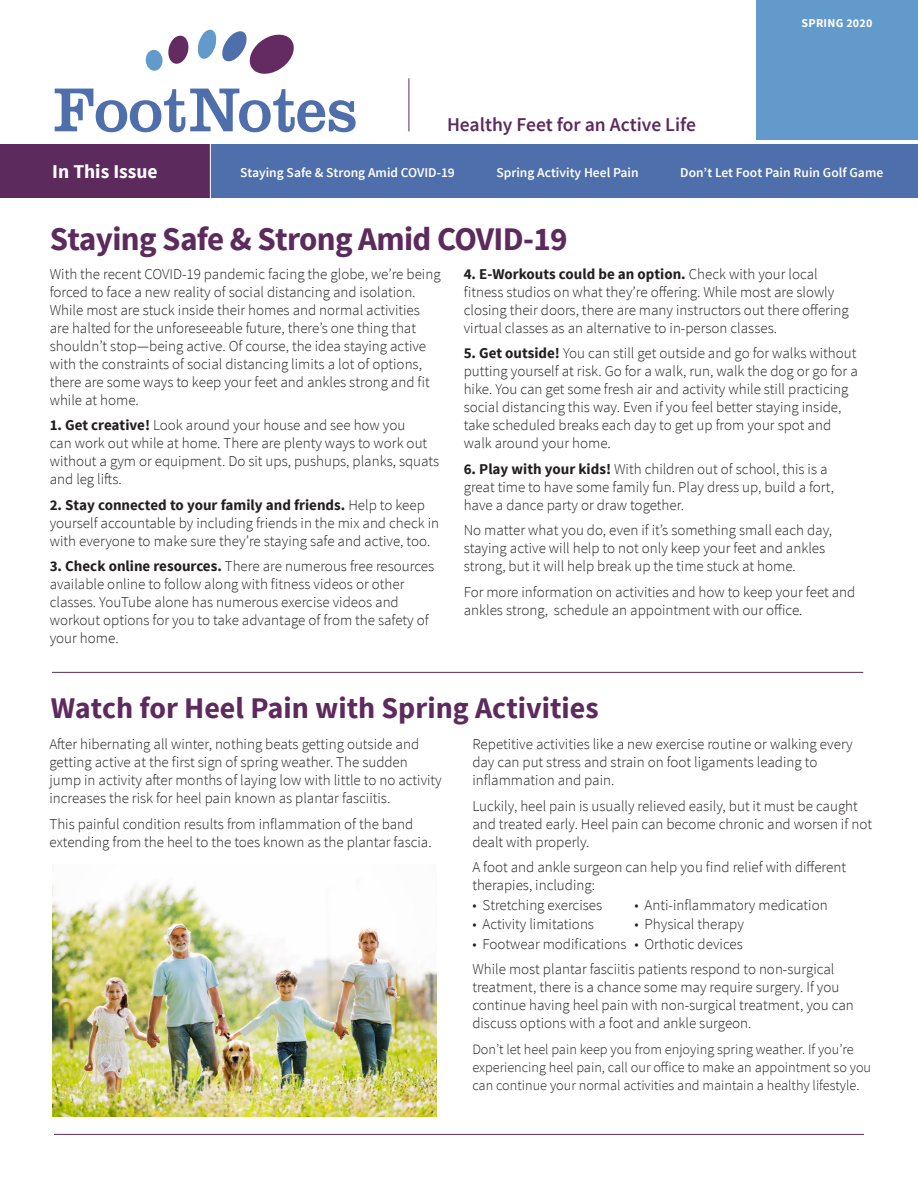
<style>
.page{position:relative;width:918px;height:1188px;background:#fff}
.page>*{position:absolute;margin:0;border:0;box-sizing:border-box;transform-origin:0 0}
.Headline{font:700 33px "Source Sans Pro";letter-spacing:-.02em;color:#5d2a5e}
.Headline-2{font:700 30px "Source Sans Pro";color:#5d2a5e}
.t1{font:600 19.5px "Source Sans Pro";color:#5d2a5e}
.t2{font:700 19.5px "Source Sans Pro";color:#fff}
.Intro_Text{font:300 15px/18px "Source Sans Pro";color:#231f20}
.Text{font:300 15px/18px "Source Sans Pro";color:#231f20}
.Text-2{font:300 14.25px/18px "Source Sans Pro";color:#231f20}
.t3{font:600 13.5px "Source Sans Pro";color:#fff}
.t4{font:700 12px "Source Sans Pro";letter-spacing:.02em;color:#fff}
.s1{font-weight:700}
</style>
<div class="page">
<svg style="left:55px;top:89px;width:301px;height:43px"></svg>
<hr style="left:409px;top:78px;width:1px;height:53px;background:#5d2a5e">
<div style="left:0;top:144px;width:211px;height:54px;background:#5d2a5e"></div>
<div style="left:210px;top:144px;width:708px;height:54px;background:#4e6fac"></div>
<hr style="left:54px;top:1134px;width:810px;height:1px;background:#5d2a5e">
<hr style="left:210px;top:144px;width:1px;height:54px;background:#fff">
<div style="left:756px;top:0;width:162px;height:140px;background:#639acc"></div>
<hr style="left:52px;top:672px;width:811px;height:1px;background:#5d2a5e">
<svg style="left:197px;top:29px;width:97px;height:45px"></svg>
<svg style="left:145px;top:35px;width:44px;height:36px"></svg>
<img style="left:52px;top:868px;width:384px;height:249px">
<p class="t2" style="left:52px;top:159px;width:107px">In This Issue</p>
<p class="t1" style="left:447px;top:113px;width:251px">Healthy Feet for an Active Life</p>
<p class="t4" style="left:802px;top:15px;width:72px">SPRING 2020</p>
<p class="t3" style="left:240px;top:164px;width:216px">Staying Safe &amp; Strong Amid COVID-19</p>
<p class="t3" style="left:496px;top:164px;width:144px">Spring Activity Heel Pain</p>
<p class="t3" style="left:680px;top:164px;width:204px">Don’t Let Foot Pain Ruin Golf Game</p>
<p class="Headline" style="left:50px;top:218px;width:519px">Staying Safe &amp; Strong Amid COVID-19</p>
<p class="Intro_Text" style="left:50px;top:265px;width:392px">With the recent COVID-19 pandemic facing the globe, we’re being forced to face a new reality of social distancing and isolation.<br>While most are stuck inside their homes and normal activities are halted for the unforeseeable future, there’s one thing that shouldn’t stop—being active. Of course, the idea staying active with the constraints of social distancing limits a lot of options, there are some ways to keep your feet and ankles strong and fit while at home.</p>
<p class="Intro_Text" style="left:50px;top:416px;width:391px"><span class="s1">1. Get creative!</span> Look around your house and see how you<br>can work out while at home. There are plenty ways to work out without a gym or equipment. Do sit ups, pushups, planks, squats and leg lifts.</p>
<p class="Intro_Text" style="left:50px;top:496px;width:391px"><span class="s1">2. Stay connected to your family and friends.</span> Help to keep yourself accountable by including friends in the mix and check in with everyone to make sure they’re staying safe and active, too.</p>
<p class="Intro_Text" style="left:50px;top:557px;width:386px"><span class="s1">3. Check online resources.</span> There are numerous free resources available online to follow along with fitness videos or other classes. YouTube alone has numerous exercise videos and workout options for you to take advantage of from the safety of your home.</p>
<p class="Intro_Text" style="left:464px;top:265px;width:387px"><span class="s1">4. E-Workouts could be an option.</span> Check with your local fitness studios on what they’re offering. While most are slowly closing their doors, there are many instructors out there offering virtual classes as an alternative to in-person classes.</p>
<p class="Intro_Text" style="left:464px;top:344px;width:396px"><span class="s1">5. Get outside!</span> You can still get outside and go for walks without putting yourself at risk. Go for a walk, run, walk the dog or go for a hike. You can get some fresh air and activity while still practicing social distancing this way. Even if you feel better staying inside, take scheduled breaks each day to get up from your spot and walk around your home.</p>
<p class="Intro_Text" style="left:464px;top:460px;width:372px"><span class="s1">6. Play with your kids!</span> With children out of school, this is a great time to have some family fun. Play dress up, build a fort, have a dance party or draw together.</p>
<p class="Intro_Text" style="left:464px;top:521px;width:370px">No matter what you do, even if it’s something small each day, staying active will help to not only keep your feet and ankles strong, but it will help break up the time stuck at home.</p>
<p class="Intro_Text" style="left:464px;top:583px;width:393px">For more information on activities and how to keep your feet and ankles strong, schedule an appointment with our office.</p>
<p class="Headline-2" style="left:51px;top:688px;width:549px">Watch for Heel Pain with Spring Activities</p>
<p class="Text" style="left:50px;top:736px;width:394px">After hibernating all winter, nothing beats getting outside and getting active at the first sign of spring weather. The sudden jump in activity after months of laying low with little to no activity increases the risk for heel pain known as plantar fasciitis.</p>
<p class="Text" style="left:50px;top:815px;width:384px">This painful condition results from inflammation of the band extending from the heel to the toes known as the plantar fascia.</p>
<p class="Text" style="left:472px;top:736px;width:382px">Repetitive activities like a new exercise routine or walking every day can put stress and strain on foot ligaments leading to inflammation and pain.</p>
<p class="Text" style="left:472px;top:797px;width:401px">Luckily, heel pain is usually relieved easily, but it must be caught and treated early. Heel pain can become chronic and worsen if not dealt with properly.</p>
<p class="Text" style="left:472px;top:859px;width:375px">A foot and ankle surgeon can help you find relief with different therapies, including:</p>
<p class="Text" style="left:472px;top:896px;width:131px">• Stretching exercises</p>
<p class="Text" style="left:634px;top:896px;width:195px">• Anti-inflammatory medication</p>
<p class="Text" style="left:472px;top:916px;width:123px">• Activity limitations</p>
<p class="Text" style="left:634px;top:916px;width:111px">• Physical therapy</p>
<p class="Text" style="left:472px;top:935px;width:272px">• Footwear modifications • Orthotic devices</p>
<p class="Text" style="left:472px;top:961px;width:383px">While most plantar fasciitis patients respond to non-surgical treatment, there is a chance some may require surgery. If you continue having heel pain with non-surgical treatment, you can discuss options with a foot and ankle surgeon.</p>
<p class="Text-2" style="left:472px;top:1040px;width:400px">Don’t let heel pain keep you from enjoying spring weather. If you’re experiencing heel pain, call our office to make an appointment so you can continue your normal activities and maintain a healthy lifestyle.</p>
</div>
